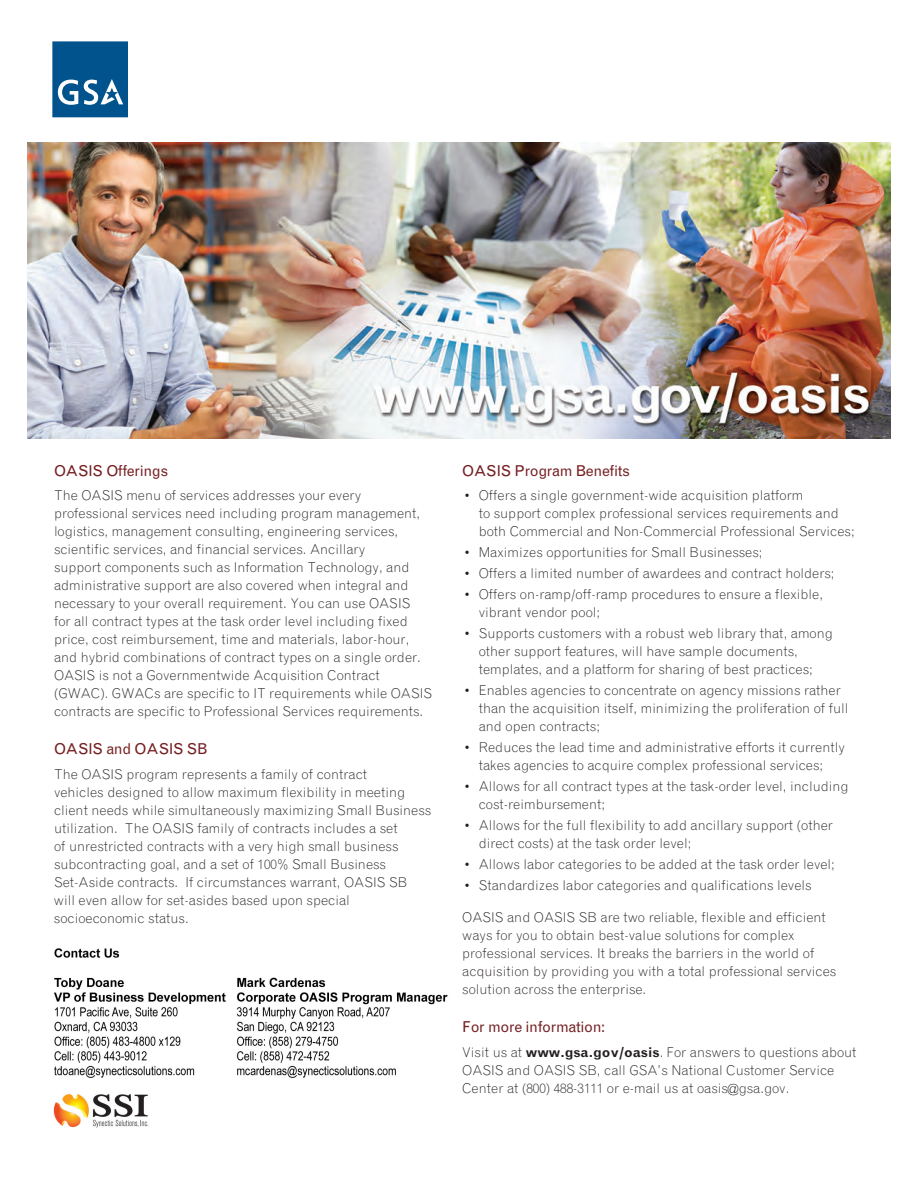
<style>
.page{position:relative;width:918px;height:1188px;background:#fff}
.page>*{position:absolute;margin:0;border:0;box-sizing:border-box;transform-origin:0 0}
.Red_Heads{font:15px "Grotesque";letter-spacing:-.025em;color:#762023}
.Body_Copy{font:300 13.5px/18px "Grotesque";color:#231f20}
.New_Bullet_Copy{font:300 13.5px/18px "Grotesque";color:#231f20}
.s1{font-weight:700}
</style>
<div class="page">
<svg style="left:52px;top:41px;width:76px;height:76px;background:#1d669a"></svg>
<img style="left:27px;top:142px;width:864px;height:296px">
<img style="left:53px;top:948px;width:395px;height:180px">
<p class="Red_Heads" style="left:54px;top:462px;width:116px">OASIS Offerings</p>
<p class="Body_Copy" style="left:54px;top:487px;width:380px">The OASIS menu of services addresses your every professional services need including program management, logistics, management consulting, engineering services, scientific services, and financial services. Ancillary<br>support components such as Information Technology, and administrative support are also covered when integral and necessary to your overall requirement. You can use OASIS<br>for all contract types at the task order level including fixed price, cost reimbursement, time and materials, labor-hour, and hybrid combinations of contract types on a single order.<br>OASIS is not a Governmentwide Acquisition Contract (GWAC). GWACs are specific to IT requirements while OASIS contracts are specific to Professional Services requirements.</p>
<p class="Red_Heads" style="left:54px;top:740px;width:155px">OASIS and OASIS SB</p>
<p class="Body_Copy" style="left:54px;top:765px;width:379px">The OASIS program represents a family of contract<br>vehicles designed to allow maximum flexibility in meeting client needs while simultaneously maximizing Small Business utilization. The OASIS family of contracts includes a set<br>of unrestricted contracts with a very high small business subcontracting goal, and a set of 100% Small Business Set-Aside contracts. If circumstances warrant, OASIS SB will even allow for set-asides based upon special socioeconomic status.</p>
<p class="Red_Heads" style="left:462px;top:462px;width:169px">OASIS Program Benefits</p>
<p class="New_Bullet_Copy" style="left:479px;top:487px;width:377px;text-indent:-15px">• Offers a single government-wide acquisition platform<br>to support complex professional services requirements and both Commercial and Non-Commercial Professional Services;</p>
<p class="New_Bullet_Copy" style="left:464px;top:544px;width:300px">• Maximizes opportunities for Small Businesses;</p>
<p class="New_Bullet_Copy" style="left:464px;top:565px;width:372px">• Offers a limited number of awardees and contract holders;</p>
<p class="New_Bullet_Copy" style="left:479px;top:586px;width:346px;text-indent:-15px">• Offers on-ramp/off-ramp procedures to ensure a flexible, vibrant vendor pool;</p>
<p class="New_Bullet_Copy" style="left:479px;top:625px;width:356px;text-indent:-15px">• Supports customers with a robust web library that, among other support features, will have sample documents, templates, and a platform for sharing of best practices;</p>
<p class="New_Bullet_Copy" style="left:479px;top:682px;width:371px;text-indent:-15px">• Enables agencies to concentrate on agency missions rather than the acquisition itself, minimizing the proliferation of full and open contracts;</p>
<p class="New_Bullet_Copy" style="left:464px;top:739px;width:383px;text-align:center">• Reduces the lead time and administrative efforts it currently takes agencies to acquire complex professional services;</p>
<p class="New_Bullet_Copy" style="left:479px;top:778px;width:371px;text-indent:-15px">• Allows for all contract types at the task-order level, including cost-reimbursement;</p>
<p class="New_Bullet_Copy" style="left:479px;top:817px;width:356px;text-indent:-15px">• Allows for the full flexibility to add ancillary support (other direct costs) at the task order level;</p>
<p class="New_Bullet_Copy" style="left:464px;top:856px;width:373px">• Allows labor categories to be added at the task order level;</p>
<p class="New_Bullet_Copy" style="left:464px;top:877px;width:349px">• Standardizes labor categories and qualifications levels</p>
<p class="Body_Copy" style="left:462px;top:908px;width:376px">OASIS and OASIS SB are two reliable, flexible and efficient ways for you to obtain best-value solutions for complex professional services. It breaks the barriers in the world of acquisition by providing you with a total professional services solution across the enterprise.</p>
<p class="Red_Heads" style="left:462px;top:1018px;width:145px">For more information:</p>
<p class="Body_Copy" style="left:462px;top:1043px;width:396px">Visit us at <span class="s1">www.gsa.gov/oasis</span>. For answers to questions about<br>OASIS and OASIS SB, call GSA’s National Customer Service<br>Center at (800) 488-3111 or e-mail us at oasis@gsa.gov.</p>
</div>
